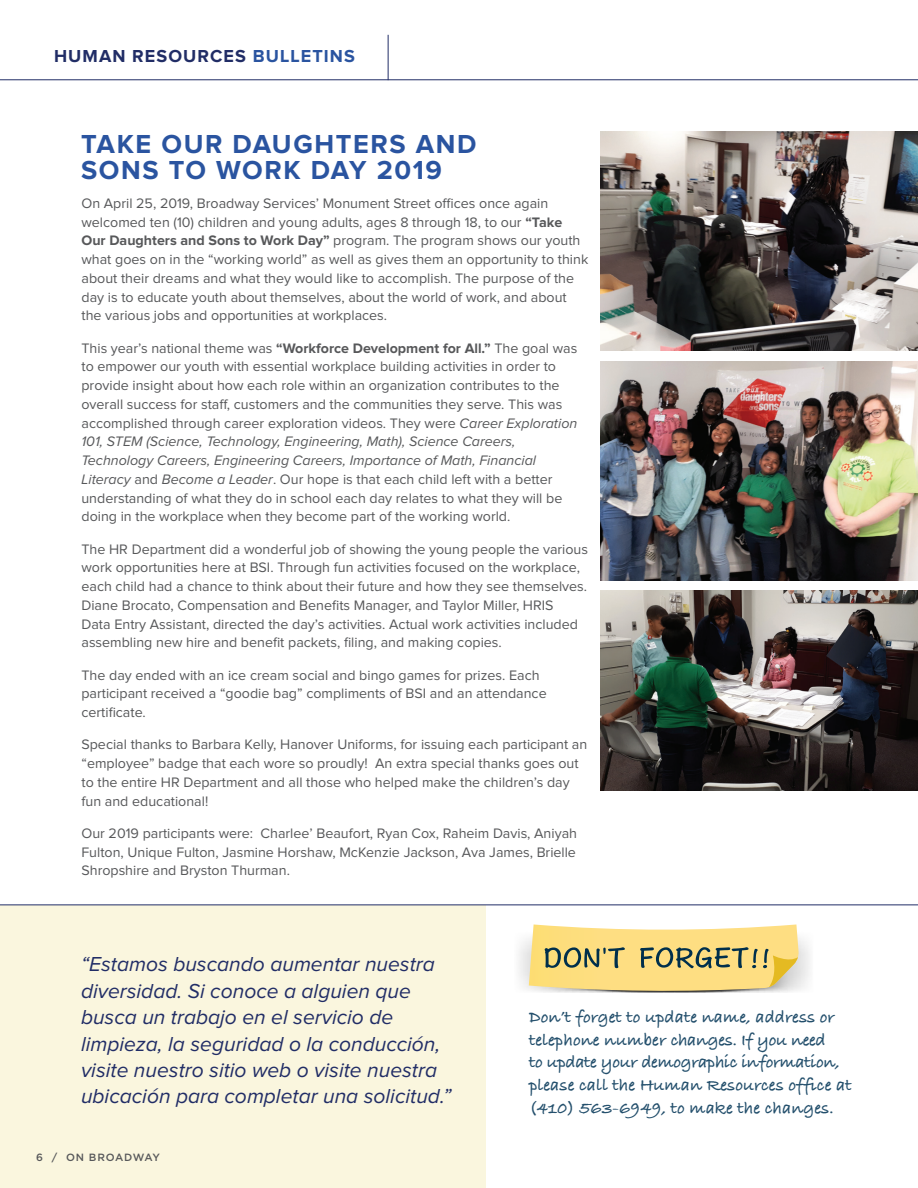
<style>
.page{position:relative;width:918px;height:1188px;background:#fff}
.page>*{position:absolute;margin:0;border:0;box-sizing:border-box;transform-origin:0 0}
.Subhead{font:700 27px/26.4px "Proxima Nova";letter-spacing:.06em;color:#2a54a0}
.Subhead-2{font:italic 21px/26.4px "Proxima Nova";color:#212d66}
.t1{font:700 18px/22.8px "Bradley Hand ITCTT";color:#234f6c}
.t2{font:700 18px "Proxima Nova";letter-spacing:.06em;color:#212d66}
.Body_Copy_-_Kudos{font:14.25px/18.8px "Proxima Nova";color:#57585a}
.t3{font:500 10.5px "Gotham";letter-spacing:.06em;color:#57585a}
.s1{color:#2a54a0}
.s2{font-weight:700}
.s3{font-style:italic}
</style>
<div class="page">
<div style="left:0;top:905px;width:486px;height:283px;background:#faf6de"></div>
<hr style="left:0;top:79px;width:918px;height:1px;background:#212d66">
<hr style="left:388px;top:35px;width:1px;height:45px;background:#212d66">
<svg style="left:529px;top:924px;width:270px;height:69px;background:#e5cf87"></svg>
<hr style="left:0;top:904px;width:918px;height:1px;background:#212d66">
<img style="left:600px;top:132px;width:318px;height:219px">
<img style="left:600px;top:361px;width:318px;height:219px">
<img style="left:600px;top:591px;width:318px;height:200px">
<p class="t2" style="left:54px;top:48px;width:302px">HUMAN RESOURCES <span class="s1">BULLETINS</span></p>
<p class="Subhead" style="left:81px;top:132px;width:397px">TAKE OUR DAUGHTERS AND<br>SONS TO WORK DAY 2019</p>
<p class="Body_Copy_-_Kudos" style="left:81px;top:194px;width:508px">On April 25, 2019, Broadway Services’ Monument Street offices once again welcomed ten (10) children and young adults, ages 8 through 18, to our <span class="s2">“Take Our Daughters and Sons to Work Day”</span> program. The program shows our youth what goes on in the “working world” as well as gives them an opportunity to think about their dreams and what they would like to accomplish. The purpose of the day is to educate youth about themselves, about the world of work, and about the various jobs and opportunities at workplaces.</p>
<p class="Body_Copy_-_Kudos" style="left:81px;top:339px;width:497px">This year’s national theme was <span class="s2">“Workforce Development for All.”</span> The goal was to empower our youth with essential workplace building activities in order to provide insight about how each role within an organization contributes to the overall success for staff, customers and the communities they serve. This was accomplished through career exploration videos. They were <span class="s3">Career Exploration 101, STEM (Science, Technology, Engineering, Math), Science Careers, Technology Careers, Engineering Careers, Importance of Math, Financial Literacy</span> and <span class="s3">Become a Leader</span>. Our hope is that each child left with a better understanding of what they do in school each day relates to what they will be doing in the workplace when they become part of the working world.</p>
<p class="Body_Copy_-_Kudos" style="left:81px;top:540px;width:508px">The HR Department did a wonderful job of showing the young people the various work opportunities here at BSI. Through fun activities focused on the workplace, each child had a chance to think about their future and how they see themselves.<br>Diane Brocato, Compensation and Benefits Manager, and Taylor Miller, HRIS<br>Data Entry Assistant, directed the day’s activities. Actual work activities included assembling new hire and benefit packets, filing, and making copies.</p>
<p class="Body_Copy_-_Kudos" style="left:81px;top:666px;width:467px">The day ended with an ice cream social and bingo games for prizes. Each participant received a “goodie bag” compliments of BSI and an attendance certificate.</p>
<p class="Body_Copy_-_Kudos" style="left:81px;top:736px;width:507px">Special thanks to Barbara Kelly, Hanover Uniforms, for issuing each participant an “employee” badge that each wore so proudly! An extra special thanks goes out to the entire HR Department and all those who helped make the children’s day fun and educational!</p>
<p class="Body_Copy_-_Kudos" style="left:81px;top:824px;width:497px;text-align:justify">Our 2019 participants were: Charlee’ Beaufort, Ryan Cox, Raheim Davis, Aniyah Fulton, Unique Fulton, Jasmine Horshaw, McKenzie Jackson, Ava James, Brielle Shropshire and Bryston Thurman.</p>
<p class="Subhead-2" style="left:81px;top:952px;width:372px">“Estamos buscando aumentar nuestra diversidad. Si conoce a alguien que busca un trabajo en el servicio de limpieza, la seguridad o la conducción, visite nuestro sitio web o visite nuestra ubicación para completar una solicitud.”</p>
<p class="t3" style="left:36px;top:1151px;width:125px">6 / ON BROADWAY</p>
<p class="t1" style="left:529px;top:1005px;width:324px">Don’t forget to update name, address or telephone number changes. If you need<br>to update your demographic information, please call the Human Resources office at (410) 563-6949, to make the changes.</p>
</div>
